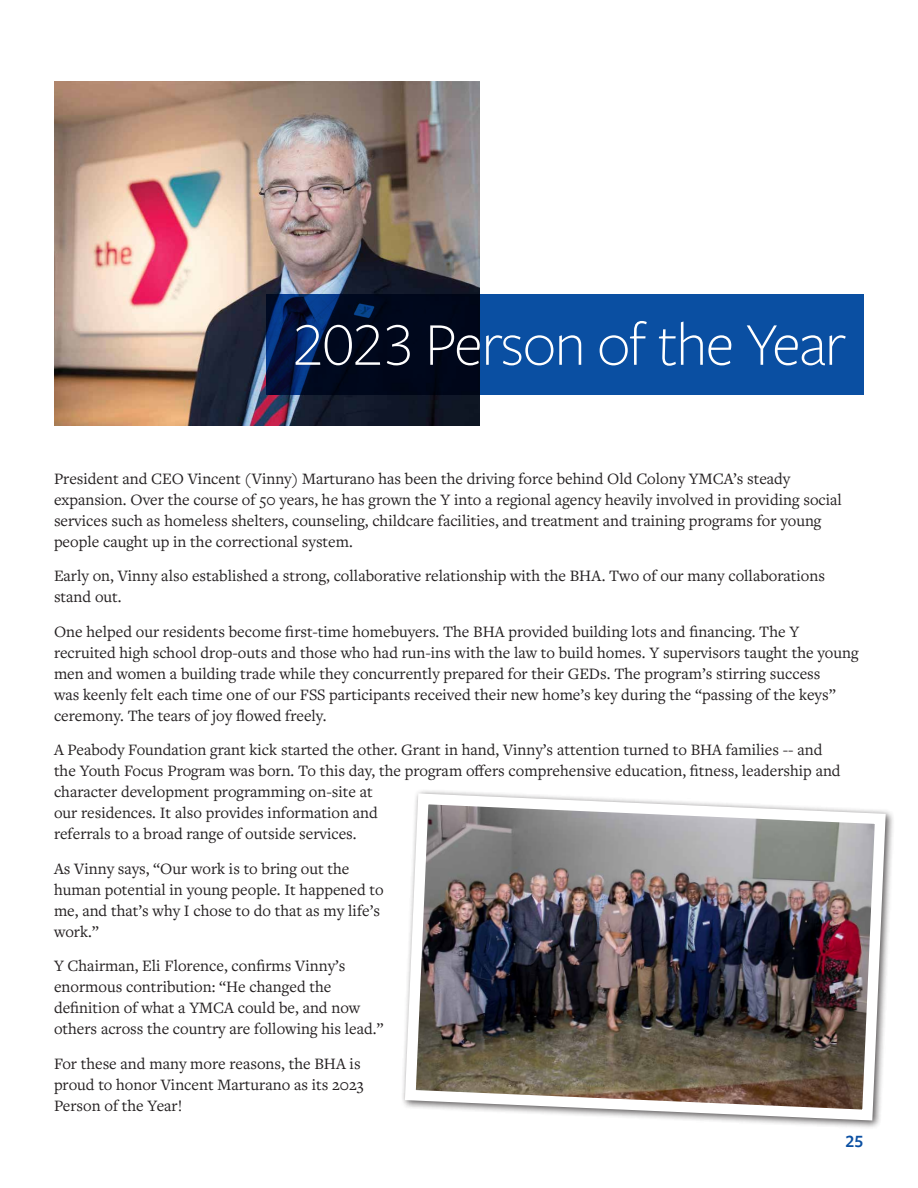
<style>
.page{position:relative;width:918px;height:1188px;background:#fff}
.page>*{position:absolute;margin:0;border:0;box-sizing:border-box;transform-origin:0 0}
.t1{font:300 63px "Freight Sans Pro";letter-spacing:-.025em;color:#fff}
.t2{font:600 18px "Freight Sans Pro";color:#0a4fa2}
.No_Spacing{font:16.5px/21px "Freight Text Pro";color:#231f20}
</style>
<div class="page">
<img style="left:54px;top:81px;width:425px;height:345px">
<svg style="left:267px;top:294px;width:597px;height:101px;background:#063878"></svg>
<img style="left:402px;top:790px;width:489px;height:336px">
<p class="t1" style="left:293px;top:302px;width:555px">2023 Person of the Year</p>
<p class="No_Spacing" style="left:54px;top:467px;width:790px">President and CEO Vincent (Vinny) Marturano has been the driving force behind Old Colony YMCA’s steady expansion. Over the course of 50 years, he has grown the Y into a regional agency heavily involved in providing social services such as homeless shelters, counseling, childcare facilities, and treatment and training programs for young people caught up in the correctional system.</p>
<p class="No_Spacing" style="left:54px;top:565px;width:773px">Early on, Vinny also established a strong, collaborative relationship with the BHA. Two of our many collaborations stand out.</p>
<p class="No_Spacing" style="left:54px;top:620px;width:806px">One helped our residents become first-time homebuyers. The BHA provided building lots and financing. The Y recruited high school drop-outs and those who had run-ins with the law to build homes. Y supervisors taught the young men and women a building trade while they concurrently prepared for their GEDs. The program’s stirring success<br>was keenly felt each time one of our FSS participants received their new home’s key during the “passing of the keys” ceremony. The tears of joy flowed freely.</p>
<p class="No_Spacing" style="left:54px;top:739px;width:788px">A Peabody Foundation grant kick started the other. Grant in hand, Vinny’s attention turned to BHA families -- and the Youth Focus Program was born. To this day, the program offers comprehensive education, fitness, leadership and character development programming on-site at<br>our residences. It also provides information and<br>referrals to a broad range of outside services.</p>
<p class="No_Spacing" style="left:54px;top:857px;width:331px">As Vinny says, “Our work is to bring out the human potential in young people. It happened to me, and that’s why I chose to do that as my life’s work.”</p>
<p class="No_Spacing" style="left:54px;top:955px;width:331px">Y Chairman, Eli Florence, confirms Vinny’s enormous contribution: “He changed the definition of what a YMCA could be, and now others across the country are following his lead.”</p>
<p class="No_Spacing" style="left:54px;top:1052px;width:311px">For these and many more reasons, the BHA is proud to honor Vincent Marturano as its 2023<br>Person of the Year!</p>
<p class="t2" style="left:846px;top:1128px;width:19px">25</p>
</div>
